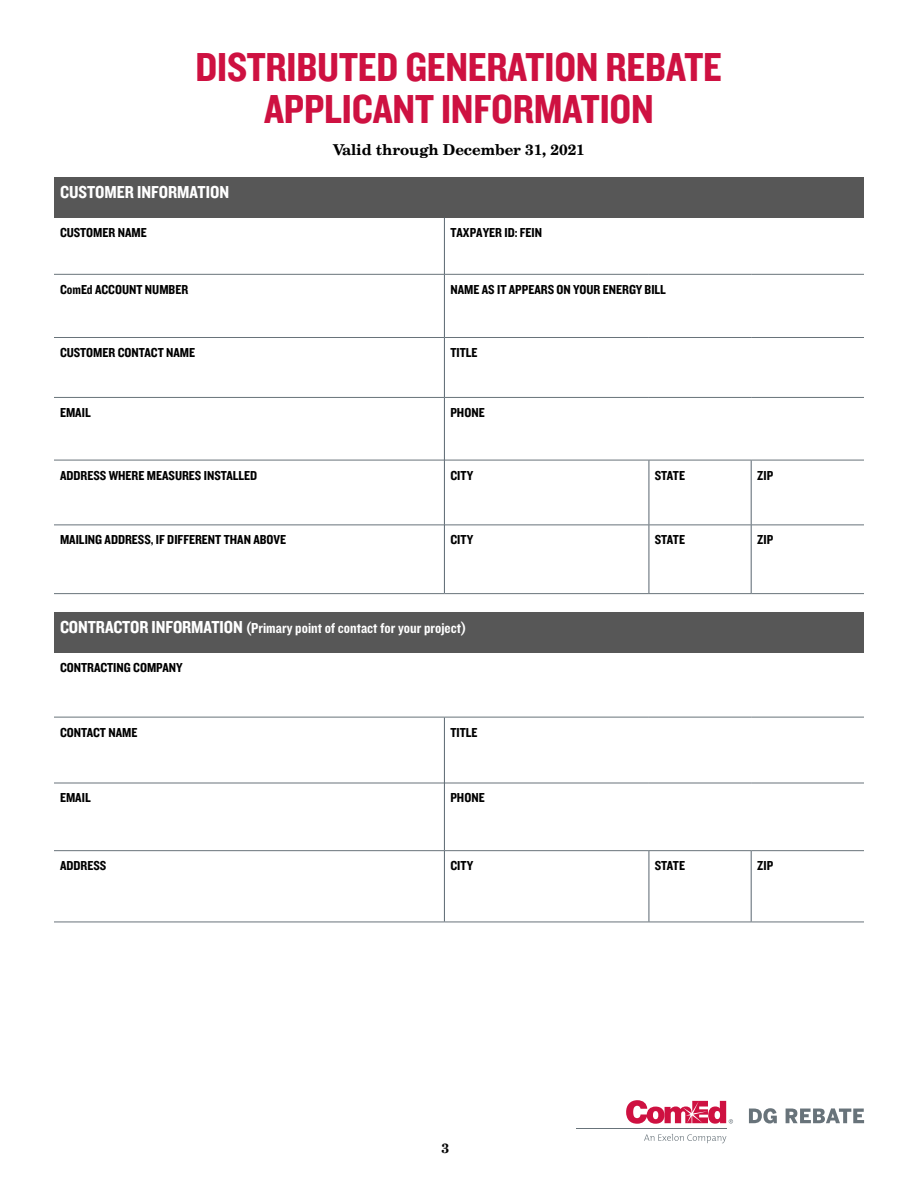
<style>
.page{position:relative;width:918px;height:1188px;background:#fff}
.page>*{position:absolute;margin:0;border:0;box-sizing:border-box;transform-origin:0 0}
.Body_Bold_Centered{font:42px/42px "Knockout 50 Welterweight";letter-spacing:-.005em;color:#ce1141;text-align:center}
.Table_Head_Left{font:18px "Knockout 50 Welterweight";color:#fff}
.Header_2{font:15px "Knockout 50 Welterweight";color:#fff}
.Body_Bold_Centered-2{font:700 15px "New Century Schlbk S";letter-spacing:-.005em;color:#000}
.t1{font:13.5px "Knockout 50 Welterweight";color:#000}
.t2{font:700 13.5px "New Century Schlbk S";color:#000}
.s1{font-style:inherit}
.s2{font-size:18px}
</style>
<div class="page">
<svg style="left:644px;top:1134px;width:82px;height:9px"></svg>
<hr style="left:576px;top:1129px;width:150px;height:1px;background:#68737a">
<svg style="left:626px;top:1100px;width:107px;height:24px"></svg>
<svg style="left:749px;top:1108px;width:28px;height:16px"></svg>
<svg style="left:786px;top:1108px;width:78px;height:15px"></svg>
<div style="left:54px;top:177px;width:810px;height:41px;background:#575757"></div>
<hr style="left:54px;top:274px;width:390px;height:1px;background:#68737a">
<hr style="left:445px;top:274px;width:204px;height:1px;background:#68737a">
<hr style="left:649px;top:274px;width:102px;height:1px;background:#68737a">
<hr style="left:751px;top:274px;width:113px;height:1px;background:#68737a">
<hr style="left:54px;top:337px;width:390px;height:1px;background:#68737a">
<hr style="left:445px;top:337px;width:204px;height:1px;background:#68737a">
<hr style="left:649px;top:337px;width:102px;height:1px;background:#68737a">
<hr style="left:751px;top:337px;width:113px;height:1px;background:#68737a">
<hr style="left:54px;top:397px;width:390px;height:1px;background:#68737a">
<hr style="left:445px;top:397px;width:204px;height:1px;background:#68737a">
<hr style="left:649px;top:397px;width:102px;height:1px;background:#68737a">
<hr style="left:751px;top:397px;width:113px;height:1px;background:#68737a">
<hr style="left:54px;top:460px;width:390px;height:1px;background:#68737a">
<hr style="left:445px;top:460px;width:204px;height:1px;background:#68737a">
<hr style="left:649px;top:460px;width:102px;height:1px;background:#68737a">
<hr style="left:751px;top:460px;width:113px;height:1px;background:#68737a">
<hr style="left:54px;top:525px;width:390px;height:1px;background:#68737a">
<hr style="left:445px;top:525px;width:204px;height:1px;background:#68737a">
<hr style="left:649px;top:525px;width:102px;height:1px;background:#68737a">
<hr style="left:752px;top:525px;width:112px;height:1px;background:#68737a">
<hr style="left:54px;top:593px;width:390px;height:1px;background:#68737a">
<hr style="left:444px;top:593px;width:205px;height:1px;background:#68737a">
<hr style="left:649px;top:593px;width:102px;height:1px;background:#68737a">
<hr style="left:751px;top:593px;width:113px;height:1px;background:#68737a">
<hr style="left:444px;top:218px;width:1px;height:56px;background:#596670">
<hr style="left:444px;top:274px;width:1px;height:63px;background:#596670">
<hr style="left:444px;top:338px;width:1px;height:59px;background:#596670">
<hr style="left:444px;top:397px;width:1px;height:63px;background:#596670">
<hr style="left:444px;top:460px;width:1px;height:65px;background:#596670">
<hr style="left:649px;top:460px;width:1px;height:65px;background:#596670">
<hr style="left:751px;top:460px;width:1px;height:65px;background:#596670">
<hr style="left:444px;top:525px;width:1px;height:68px;background:#596670">
<hr style="left:649px;top:525px;width:1px;height:68px;background:#596670">
<hr style="left:751px;top:525px;width:1px;height:68px;background:#596670">
<div style="left:54px;top:612px;width:810px;height:41px;background:#575757"></div>
<hr style="left:54px;top:717px;width:390px;height:1px;background:#68737a">
<hr style="left:444px;top:717px;width:205px;height:1px;background:#68737a">
<hr style="left:649px;top:717px;width:102px;height:1px;background:#68737a">
<hr style="left:751px;top:717px;width:113px;height:1px;background:#68737a">
<hr style="left:54px;top:783px;width:390px;height:1px;background:#68737a">
<hr style="left:445px;top:783px;width:204px;height:1px;background:#68737a">
<hr style="left:649px;top:783px;width:102px;height:1px;background:#68737a">
<hr style="left:751px;top:783px;width:113px;height:1px;background:#68737a">
<hr style="left:54px;top:850px;width:390px;height:1px;background:#68737a">
<hr style="left:445px;top:850px;width:204px;height:1px;background:#68737a">
<hr style="left:649px;top:850px;width:102px;height:1px;background:#68737a">
<hr style="left:751px;top:850px;width:113px;height:1px;background:#68737a">
<hr style="left:54px;top:922px;width:390px;height:1px;background:#68737a">
<hr style="left:444px;top:922px;width:205px;height:1px;background:#68737a">
<hr style="left:649px;top:922px;width:102px;height:1px;background:#68737a">
<hr style="left:751px;top:922px;width:113px;height:1px;background:#68737a">
<hr style="left:444px;top:717px;width:1px;height:66px;background:#596670">
<hr style="left:444px;top:783px;width:1px;height:68px;background:#596670">
<hr style="left:444px;top:851px;width:1px;height:71px;background:#596670">
<hr style="left:649px;top:851px;width:1px;height:71px;background:#596670">
<hr style="left:751px;top:851px;width:1px;height:71px;background:#596670">
<p class="Body_Bold_Centered" style="left:195px;top:44px;width:528px">DISTRIBUTED GENERATION REBATE<br>APPLICANT INFORMATION</p>
<p class="Body_Bold_Centered-2" style="left:333px;top:141px;width:253px">Valid through December 31, 202<span class="s1">1</span></p>
<p class="Table_Head_Left" style="left:60px;top:180px;width:171px">CUSTOMER INFORMATION</p>
<p class="t1" style="left:60px;top:224px;width:88px">CUSTOMER NAME</p>
<p class="t1" style="left:450px;top:224px;width:93px">TAXPAYER ID: FEIN</p>
<p class="t1" style="left:60px;top:280px;width:130px">ComEd ACCOUNT NUMBER</p>
<p class="t1" style="left:450px;top:280px;width:217px">NAME AS IT APPEARS ON YOUR ENERGY BILL</p>
<p class="t1" style="left:60px;top:344px;width:137px">CUSTOMER CONTACT NAME</p>
<p class="t1" style="left:450px;top:344px;width:29px">TITLE</p>
<p class="t1" style="left:60px;top:404px;width:32px">EMAIL</p>
<p class="t1" style="left:450px;top:404px;width:36px">PHONE</p>
<p class="t1" style="left:60px;top:466px;width:199px">ADDRESS WHERE MEASURES INSTALLED</p>
<p class="t1" style="left:450px;top:466px;width:24px">CITY</p>
<p class="t1" style="left:655px;top:466px;width:32px">STATE</p>
<p class="t1" style="left:757px;top:466px;width:18px">ZIP</p>
<p class="t1" style="left:60px;top:531px;width:228px">MAILING ADDRESS, IF DIFFERENT THAN ABOVE</p>
<p class="t1" style="left:450px;top:531px;width:24px">CITY</p>
<p class="t1" style="left:655px;top:531px;width:32px">STATE</p>
<p class="t1" style="left:757px;top:531px;width:18px">ZIP</p>
<h2 class="Header_2" style="left:60px;top:618px;width:408px"><span class="s2">CONTRACTOR INFORMATION</span> (Primary point of contact for your project)</h2>
<p class="t1" style="left:60px;top:659px;width:124px">CONTRACTING COMPANY</p>
<p class="t1" style="left:60px;top:723px;width:79px">CONTACT NAME</p>
<p class="t1" style="left:450px;top:723px;width:29px">TITLE</p>
<p class="t1" style="left:60px;top:789px;width:32px">EMAIL</p>
<p class="t1" style="left:450px;top:789px;width:36px">PHONE</p>
<p class="t1" style="left:60px;top:857px;width:48px">ADDRESS</p>
<p class="t1" style="left:450px;top:857px;width:24px">CITY</p>
<p class="t1" style="left:655px;top:857px;width:32px">STATE</p>
<p class="t1" style="left:757px;top:857px;width:18px">ZIP</p>
<p class="t2" style="left:442px;top:1140px;width:9px">3</p>
</div>
